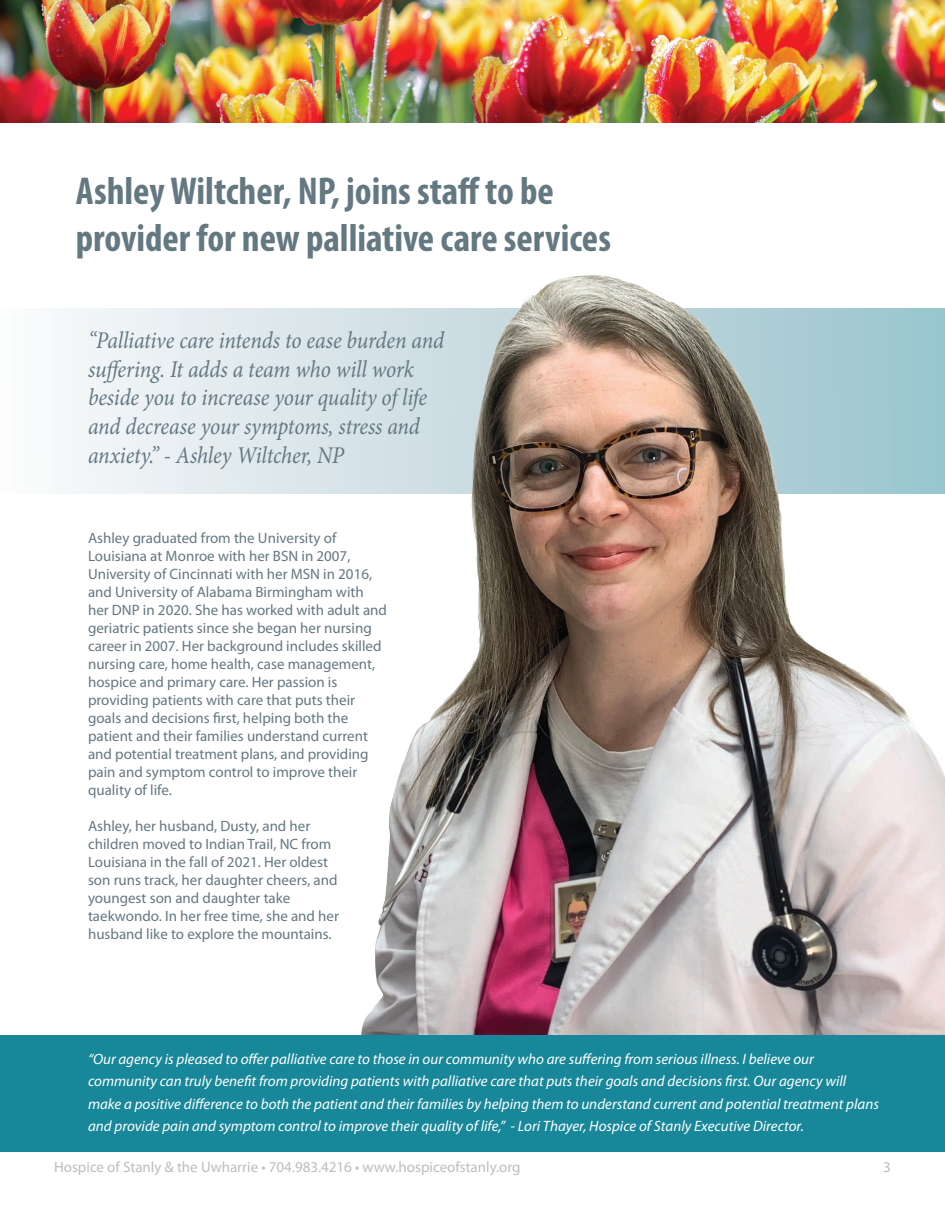
<style>
.page{position:relative;width:945px;height:1215px;background:#fff}
.page>*{position:absolute;margin:0;border:0;box-sizing:border-box;transform-origin:0 0}
.t1{font:700 condensed 39px "Myriad Pro";color:#647882}
.t2{font:italic 24px/28.8px "Minion Pro";letter-spacing:-.01em;color:#647882;scale:.9 1}
.t3{font:15px/18px "Myriad Pro";color:#647882}
.t4{font:italic 15px/22.5px "Myriad Pro";color:#fff}
.t5{font:15px "Myriad Pro";color:#bcbdc0}
</style>
<div class="page">
<svg style="left:65px;top:309px;width:271px;height:184px"></svg>
<img style="left:336px;top:275px;width:609px;height:760px">
<img style="left:0;top:0;width:945px;height:123px">
<div style="left:0;top:1035px;width:945px;height:117px;background:#178799"></div>
<p class="t1" style="left:76px;top:167px;width:480px">Ashley Wiltcher, NP, joins staff to be</p>
<p class="t1" style="left:76px;top:214px;width:537px">provider for new palliative care services</p>
<p class="t2" style="left:88px;top:326px;width:397px">“Palliative care intends to ease burden and suffering. It adds a team who will work beside you to increase your quality of life and decrease your symptoms, stress and anxiety.” - Ashley Wiltcher, NP</p>
<p class="t3" style="left:88px;top:529px;width:301px">Ashley graduated from the University of Louisiana at Monroe with her BSN in 2007, University of Cincinnati with her MSN in 2016, and University of Alabama Birmingham with her DNP in 2020. She has worked with adult and geriatric patients since she began her nursing career in 2007. Her background includes skilled nursing care, home health, case management, hospice and primary care. Her passion is providing patients with care that puts their goals and decisions first, helping both the patient and their families understand current and potential treatment plans, and providing pain and symptom control to improve their quality of life.</p>
<p class="t3" style="left:88px;top:817px;width:224px">Ashley, her husband, Dusty, and her</p>
<p class="t3" style="left:88px;top:835px;width:245px">children moved to Indian Trail, NC from<br>Louisiana in the fall of 2021. Her oldest</p>
<p class="t3" style="left:88px;top:871px;width:251px">son runs track, her daughter cheers, and youngest son and daughter take</p>
<p class="t3" style="left:88px;top:907px;width:253px">taekwondo. In her free time, she and her husband like to explore the mountains.</p>
<p class="t4" style="left:88px;top:1047px;width:792px">“Our agency is pleased to offer palliative care to those in our community who are suffering from serious illness. I believe our community can truly benefit from providing patients with palliative care that puts their goals and decisions first. Our agency will make a positive difference to both the patient and their families by helping them to understand current and potential treatment plans and provide pain and symptom control to improve their quality of life,” - Lori Thayer, Hospice of Stanly Executive Director.</p>
<p class="t5" style="left:54px;top:1158px;width:468px">Hospice of Stanly &amp; the Uwharrie • 704.983.4216 • www.hospiceofstanly.org</p>
<p class="t5" style="left:883px;top:1158px;width:9px">3</p>
</div>
